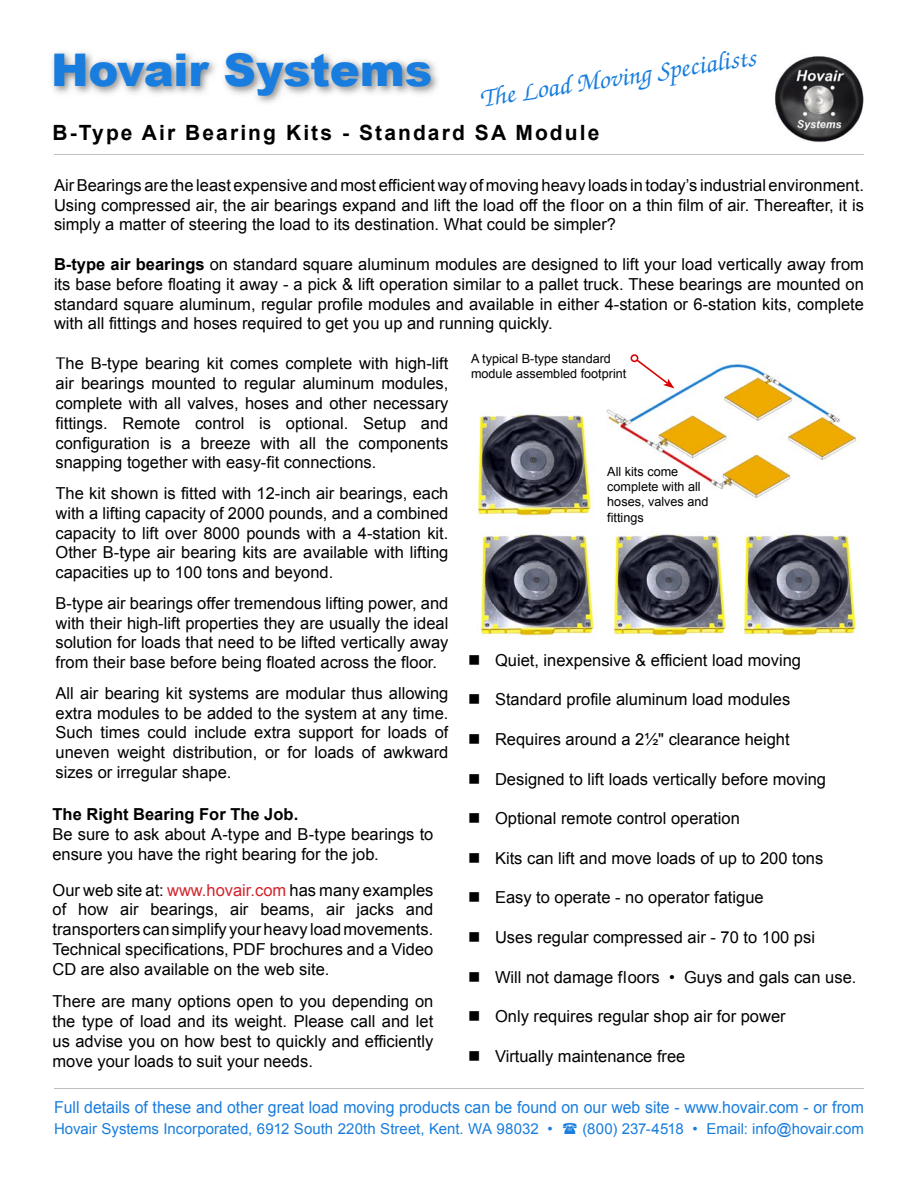
<style>
.page{position:relative;width:918px;height:1188px;background:#fff}
.page>*{position:absolute;margin:0;border:0;box-sizing:border-box;transform-origin:0 0}
.t1{font:900 45px "Arial";letter-spacing:-.005em;color:#187dde}
.t2{font:italic 500 27px "Zapf Chancery";color:#187dde}
.t3{font:700 21px "Arial";letter-spacing:.1em;color:#000}
.t4{font:16.5px/19.8px "Arial";color:#000;text-align:justify}
.t5{font:16.5px "Arial";color:#187dde;scale:.96 1}
.t6{font:700 16.5px "Arial";color:#000}
.t7{font:15px "Arial";color:#187dde}
.t8{font:12.6px/15.1px "Arial";color:#000}
.s1{font-weight:700}
.s2{color:#d2232a}
</style>
<div class="page">
<img style="left:775px;top:56px;width:89px;height:86px">
<img style="left:52px;top:51px;width:386px;height:52px">
<hr style="left:54px;top:154px;width:810px;height:1px;background:#bfbfbf">
<hr style="left:54px;top:1088px;width:810px;height:1px;background:#bfbfbf">
<img style="left:606px;top:356px;width:252px;height:144px">
<img style="left:478px;top:414px;width:113px;height:103px">
<img style="left:481px;top:534px;width:375px;height:103px">
<svg style="left:631px;top:354px;width:43px;height:34px"></svg>
<h2 class="t2" style="left:477px;top:83px;width:280px;rotate:-9deg">The Load Moving Specialists</h2>
<h1 class="t1" style="left:51px;top:37px;width:383px">Hovair Systems</h1>
<p class="t3" style="left:52px;top:119px;width:548px">B-Type Air Bearing Kits - Standard SA Module</p>
<p class="t4" style="left:54px;top:175px;width:811px">Air Bearings are the least expensive and most efficient way of moving heavy loads in today’s industrial environment.<br>Using compressed air, the air bearings expand and lift the load off the floor on a thin film of air. Thereafter, it is simply a matter of steering the load to its destination. What could be simpler?</p>
<p class="t4" style="left:54px;top:255px;width:812px"><span class="s1">B-type air bearings</span> on standard square aluminum modules are designed to lift your load vertically away from its base before floating it away - a pick &amp; lift operation similar to a pallet truck. These bearings are mounted on standard square aluminum, regular profile modules and available in either 4-station or 6-station kits, complete with all fittings and hoses required to get you up and running quickly.</p>
<p class="t4" style="left:56px;top:354px;width:394px">The B-type bearing kit comes complete with high-lift air bearings mounted to regular aluminum modules, complete with all valves, hoses and other necessary fittings. Remote control is optional. Setup and configuration is a breeze with all the components snapping together with easy-fit connections.</p>
<p class="t4" style="left:56px;top:483px;width:394px">The kit shown is fitted with 12-inch air bearings, each with a lifting capacity of 2000 pounds, and a combined capacity to lift over 8000 pounds with a 4-station kit.<br>Other B-type air bearing kits are available with lifting capacities up to 100 tons and beyond.</p>
<p class="t4" style="left:56px;top:593px;width:394px">B-type air bearings offer tremendous lifting power, and with their high-lift properties they are usually the ideal solution for loads that need to be lifted vertically away from their base before being floated across the floor.</p>
<p class="t4" style="left:56px;top:683px;width:394px">All air bearing kit systems are modular thus allowing extra modules to be added to the system at any time.<br>Such times could include extra support for loads of uneven weight distribution, or for loads of awkward sizes or irregular shape.</p>
<p class="t6" style="left:53px;top:803px;width:247px">The Right Bearing For The Job.</p>
<p class="t4" style="left:53px;top:824px;width:382px">Be sure to ask about A-type and B-type bearings to ensure you have the right bearing for the job.</p>
<p class="t4" style="left:53px;top:880px;width:382px">Our web site at: <span class="s2">www.hovair.com</span> has many examples of how air bearings, air beams, air jacks and transporters can simplify your heavy load movements.<br>Technical specifications, PDF brochures and a Video CD are also available on the web site.</p>
<p class="t4" style="left:53px;top:992px;width:382px">There are many options open to you depending on the type of load and its weight. Please call and let us advise you on how best to quickly and efficiently move your loads to suit your needs.</p>
<p class="t8" style="left:471px;top:351px;width:157px">A typical B-type standard module assembled footprint</p>
<p class="t8" style="left:607px;top:464px;width:103px">All kits come complete with all hoses, valves and fittings</p>
<p class="t4" style="left:468px;top:650px;width:335px">■ Quiet, inexpensive &amp; efficient load moving</p>
<p class="t4" style="left:468px;top:690px;width:324px">■ Standard profile aluminum load modules</p>
<p class="t4" style="left:468px;top:729px;width:323px">■ Requires around a 2½" clearance height</p>
<p class="t4" style="left:468px;top:769px;width:360px">■ Designed to lift loads vertically before moving</p>
<p class="t4" style="left:468px;top:809px;width:273px">■ Optional remote control operation</p>
<p class="t4" style="left:468px;top:848px;width:357px">■ Kits can lift and move loads of up to 200 tons</p>
<p class="t4" style="left:468px;top:888px;width:297px">■ Easy to operate - no operator fatigue</p>
<p class="t4" style="left:468px;top:927px;width:349px">■ Uses regular compressed air - 70 to 100 psi</p>
<p class="t4" style="left:468px;top:967px;width:390px">■ Will not damage floors • Guys and gals can use.</p>
<p class="t4" style="left:468px;top:1007px;width:319px">■ Only requires regular shop air for power</p>
<p class="t4" style="left:468px;top:1046px;width:219px">■ Virtually maintenance free</p>
<p class="t5" style="left:54px;top:1096px;width:845px">Full details of these and other great load moving products can be found on our web site - www.hovair.com - or from</p>
<p class="t7" style="left:54px;top:1119px;width:500px">Hovair Systems Incorporated, 6912 South 220th Street, Kent. WA 98032 •</p>
<p class="t7" style="left:582px;top:1119px;width:283px">(800) 237-4518 • Email: info@hovair.com</p>
</div>
